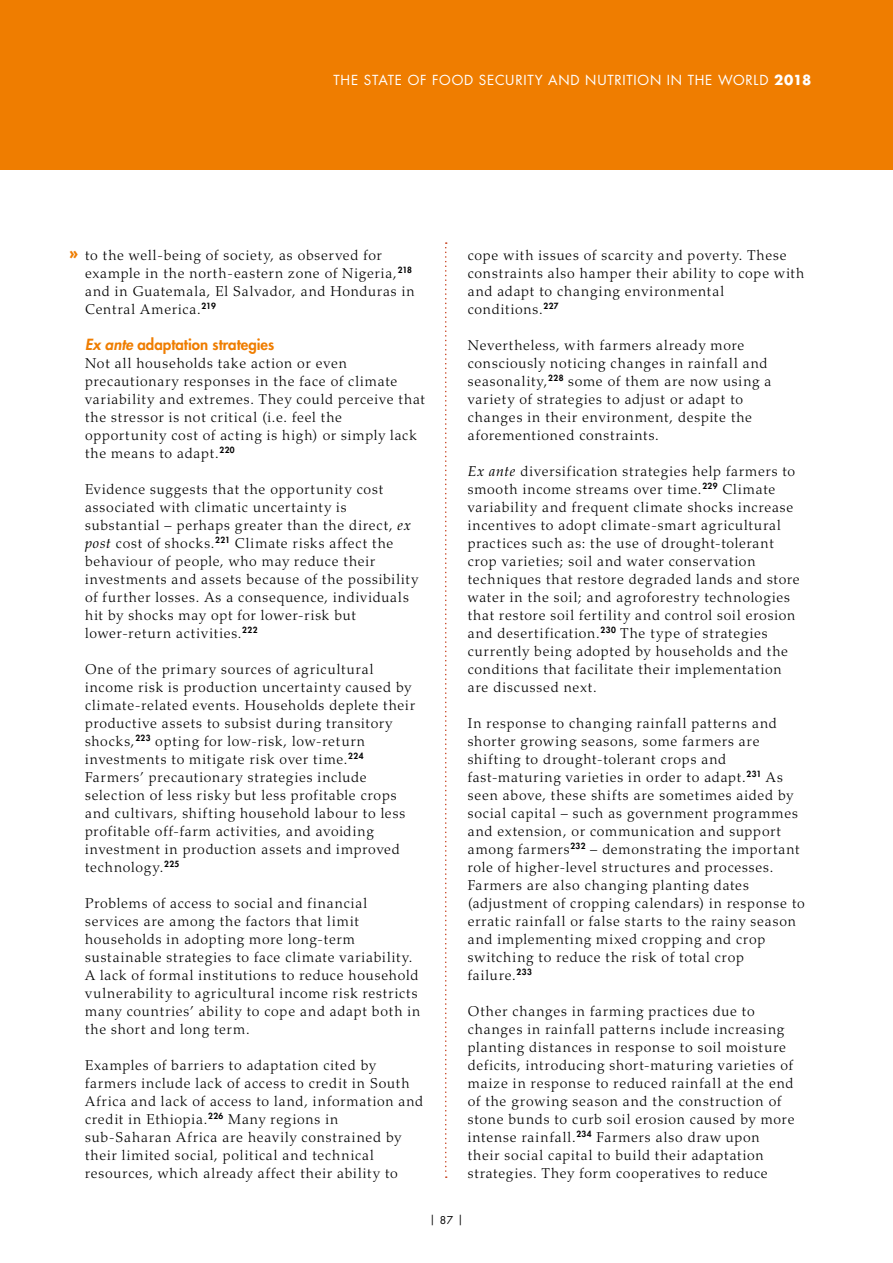
<style>
.page{position:relative;width:893px;height:1263px;background:#fff}
.page>*{position:absolute;margin:0;border:0;box-sizing:border-box;transform-origin:0 0}
.t1{font:800 16.5px "Futura Std";color:#ef7d00}
.t2{font:800 15px "Futura Std";color:#ef7d00}
.t3{font:300 14.25px/18px "Palatino LT Std";letter-spacing:.055em;color:#000}
.t4{font:13.5px "Futura Std";letter-spacing:.055em;color:#fff}
.t5{font:10.5px "Futura Std";color:#000}
.s1{font-weight:700}
.s2{font-style:italic}
.s3{font-weight:400;font-style:italic}
</style>
<div class="page">
<div style="left:0;top:0;width:893px;height:170px;background:#ef7d00"></div>
<svg style="left:445px;top:242px;width:2px;height:936px"></svg>
<p class="t4" style="left:333px;top:71px;width:479px">THE STATE OF FOOD SECURITY AND NUTRITION IN THE WORLD <span class="s1">2018</span></p>
<p class="t3" style="left:85px;top:246px;width:331px">to the well-being of society, as observed for example in the north-eastern zone of Nigeria,<sup>218 </sup>and in Guatemala, El Salvador, and Honduras in Central America.<sup>219</sup></p>
<p class="t2" style="left:85px;top:335px;width:191px"><span class="s2">Ex ante</span> adaptation strategies</p>
<p class="t3" style="left:85px;top:354px;width:342px">Not all households take action or even precautionary responses in the face of climate variability and extremes. They could perceive that the stressor is not critical (i.e. feel the opportunity cost of acting is high) or simply lack the means to adapt.<sup>220</sup></p>
<p class="t3" style="left:85px;top:480px;width:335px">Evidence suggests that the opportunity cost associated with climatic uncertainty is substantial – perhaps greater than the direct, <span class="s3">ex post</span> cost of shocks.<sup>221</sup> Climate risks affect the behaviour of people, who may reduce their investments and assets because of the possibility of further losses. As a consequence, individuals hit by shocks may opt for lower-risk but lower-return activities.<sup>222</sup></p>
<p class="t3" style="left:85px;top:660px;width:331px">One of the primary sources of agricultural income risk is production uncertainty caused by climate-related events. Households deplete their productive assets to subsist during transitory shocks,<sup>223</sup> opting for low-risk, low-return investments to mitigate risk over time.<sup>224<br></sup>Farmers’ precautionary strategies include selection of less risky but less profitable crops and cultivars, shifting household labour to less profitable off-farm activities, and avoiding investment in production assets and improved technology.<sup>225</sup></p>
<p class="t3" style="left:85px;top:894px;width:337px">Problems of access to social and financial services are among the factors that limit households in adopting more long-term sustainable strategies to face climate variability.<br>A lack of formal institutions to reduce household vulnerability to agricultural income risk restricts many countries’ ability to cope and adapt both in the short and long term.</p>
<p class="t3" style="left:85px;top:1056px;width:340px">Examples of barriers to adaptation cited by farmers include lack of access to credit in South Africa and lack of access to land, information and credit in Ethiopia.<sup>226</sup> Many regions in sub-Saharan Africa are heavily constrained by their limited social, political and technical resources, which already affect their ability to</p>
<p class="t1" style="left:69px;top:243px;width:11px">»</p>
<p class="t3" style="left:468px;top:246px;width:338px">cope with issues of scarcity and poverty. These constraints also hamper their ability to cope with and adapt to changing environmental conditions.<sup>227</sup></p>
<p class="t3" style="left:468px;top:336px;width:305px">Nevertheless, with farmers already more consciously noticing changes in rainfall and seasonality,<sup>228</sup> some of them are now using a variety of strategies to adjust or adapt to changes in their environment, despite the aforementioned constraints.</p>
<p class="t3" style="left:468px;top:462px;width:334px"><span class="s3">Ex ante</span> diversification strategies help farmers to smooth income streams over time.<sup>229</sup> Climate variability and frequent climate shocks increase incentives to adopt climate-smart agricultural practices such as: the use of drought-tolerant crop varieties; soil and water conservation techniques that restore degraded lands and store water in the soil; and agroforestry technologies that restore soil fertility and control soil erosion and desertification.<sup>230</sup> The type of strategies currently being adopted by households and the conditions that facilitate their implementation are discussed next.</p>
<p class="t3" style="left:468px;top:714px;width:339px">In response to changing rainfall patterns and shorter growing seasons, some farmers are shifting to drought-tolerant crops and fast-maturing varieties in order to adapt.<sup>231</sup> As seen above, these shifts are sometimes aided by social capital – such as government programmes and extension, or communication and support among farmers<sup>232</sup> – demonstrating the important role of higher-level structures and processes.<br>Farmers are also changing planting dates (adjustment of cropping calendars) in response to erratic rainfall or false starts to the rainy season and implementing mixed cropping and crop switching to reduce the risk of total crop failure.<sup>233</sup></p>
<p class="t3" style="left:468px;top:1002px;width:328px">Other changes in farming practices due to changes in rainfall patterns include increasing planting distances in response to soil moisture deficits, introducing short-maturing varieties of maize in response to reduced rainfall at the end of the growing season and the construction of stone bunds to curb soil erosion caused by more intense rainfall.<sup>234</sup> Farmers also draw upon their social capital to build their adaptation strategies. They form cooperatives to reduce</p>
<p class="t5" style="left:429px;top:1213px;width:35px">| 87 |</p>
</div>
